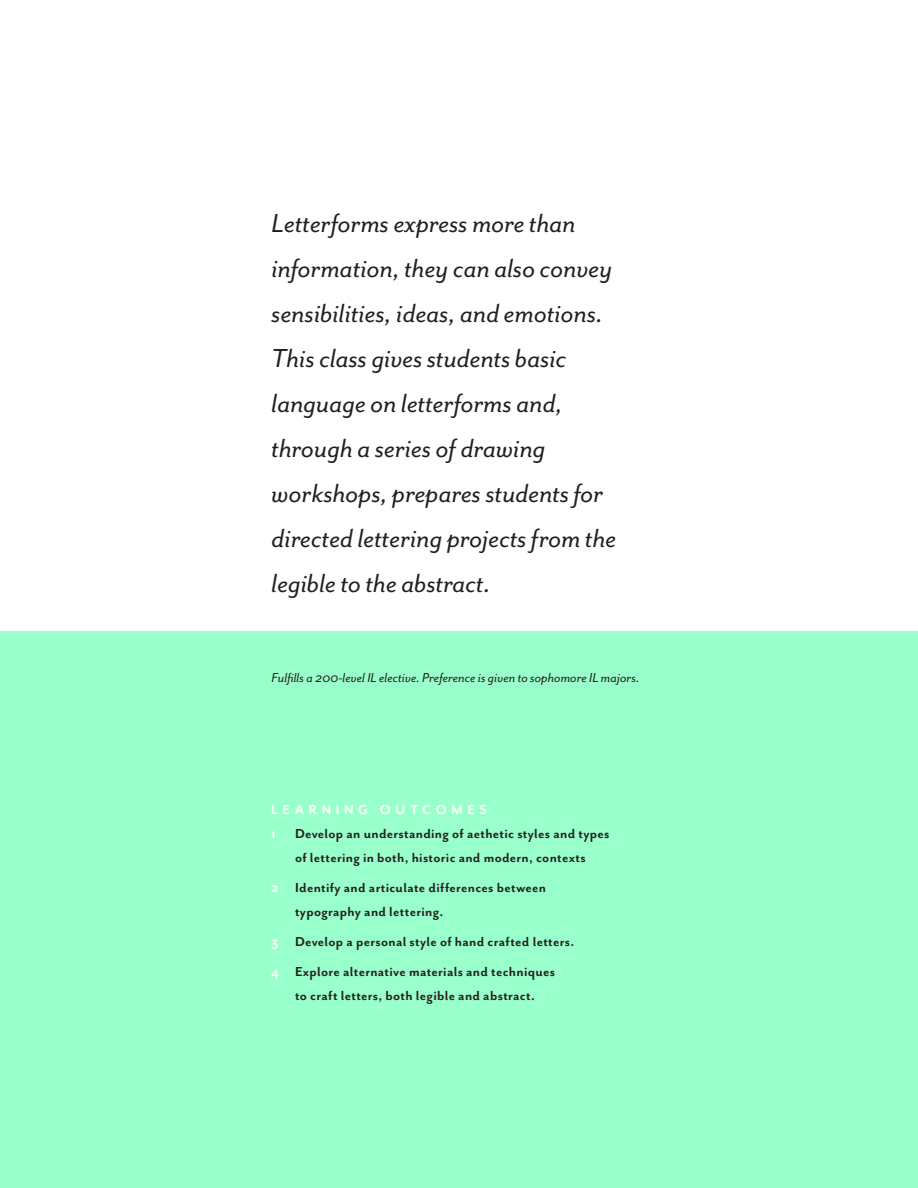
<style>
.page{position:relative;width:918px;height:1188px;background:#fff}
.page>*{position:absolute;margin:0;border:0;box-sizing:border-box;transform-origin:0 0}
.t1{font:italic 30px/45px "Mr Eaves San OT";color:#231f20}
.t2{font:700 15px/24px "Mr Eaves San OT";letter-spacing:.02em;color:#231f20}
.t3{font:italic 15px "Mr Eaves San OT";color:#231f20}
.t4{font:700 15px "Mr Eaves San OT";letter-spacing:.3em;color:#fff}
.s1{color:#fff}
</style>
<div class="page">
<div style="left:0;top:632px;width:918px;height:556px;background:#99ffcb"></div>
<p class="t1" style="left:272px;top:200px;width:346px">Letterforms express more than information, they can also convey sensibilities, ideas, and emotions.<br>This class gives students basic language on letterforms and, through a series of drawing workshops, prepares students for directed lettering projects from the legible to the abstract.</p>
<p class="t3" style="left:272px;top:669px;width:369px">Fulfills a 200-level IL elective. Preference is given to sophomore IL majors.</p>
<p class="t4" style="left:271px;top:801px;width:217px">LEARNING OUTCOMES</p>
<p class="t4" style="left:271px;top:825px;width:6px">1</p>
<p class="t2" style="left:295px;top:821px;width:316px">Develop an understanding of aethetic styles and types of lettering in both, historic and modern, contexts</p>
<p class="t2" style="left:295px;top:875px;width:253px;text-indent:-24px"><span class="s1">2</span> Identify and articulate differences between typography and lettering.</p>
<p class="t2" style="left:271px;top:929px;width:305px"><span class="s1">3</span> Develop a personal style of hand crafted letters.</p>
<p class="t2" style="left:271px;top:959px;width:286px;text-align:center"><span class="s1">4</span> Explore alternative materials and techniques to craft letters, both legible and abstract.</p>
</div>
